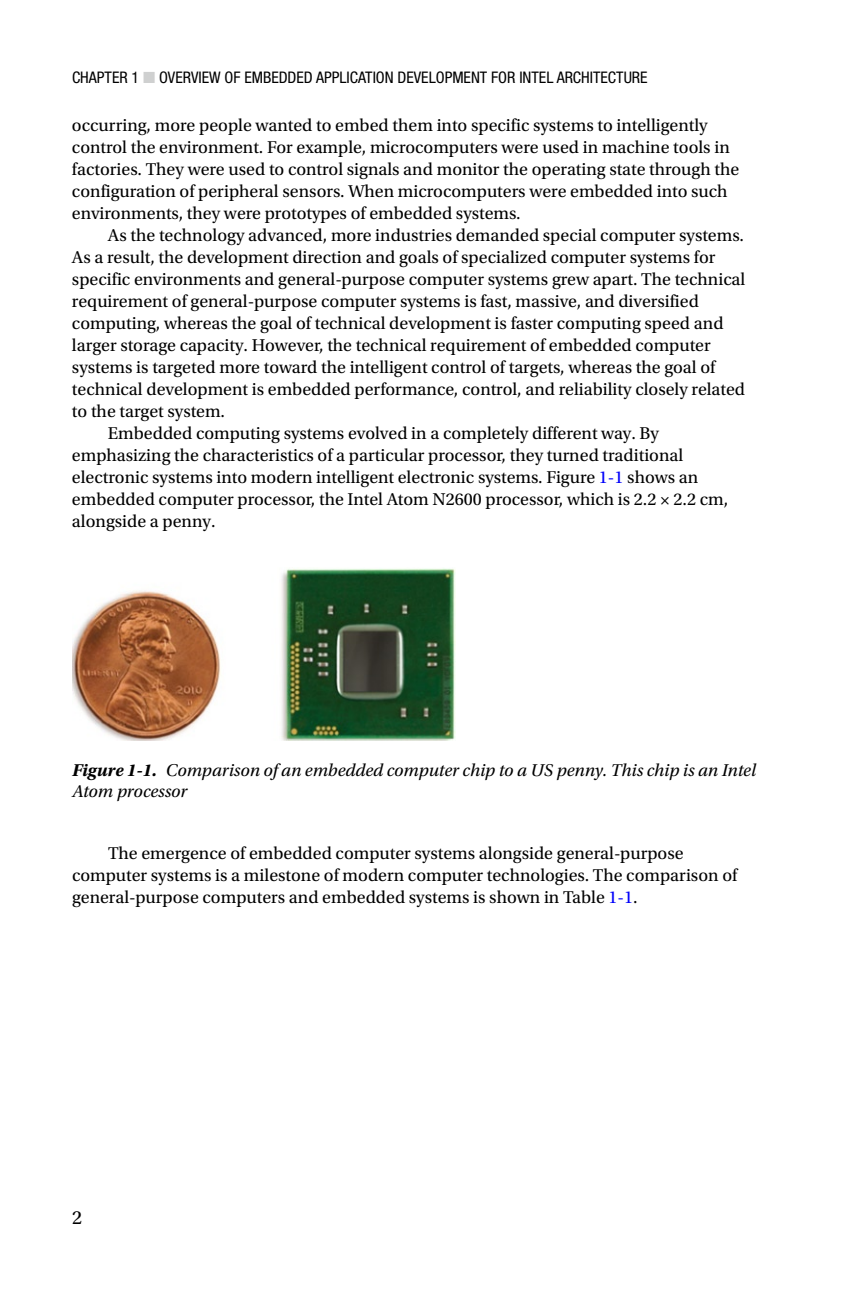
<style>
.page{position:relative;width:864px;height:1296px;background:#fff}
.page>*{position:absolute;margin:0;border:0;box-sizing:border-box;transform-origin:0 0}
.t1{font:20px "Utopia Std";color:#000}
.t2{font:18px/22px "Utopia Std";color:#000}
.t3{font:italic 18px/21px "Utopia Std";color:#000}
.t4{font:condensed 16px "Helvetica Neue";color:#000}
.s1{color:#cfd0d0}
.s2{color:#0000fa}
.s3{font-weight:700}
</style>
<div class="page">
<img style="left:72px;top:568px;width:384px;height:172px">
<p class="t4" style="left:72px;top:69px;width:577px">CHAPTER 1 <span class="s1">■</span> OVERVIEW OF EMBEDDED APPLICATION DEVELOPMENT FOR INTEL ARCHITECTURE</p>
<p class="t2" style="left:72px;top:115px;width:669px">occurring, more people wanted to embed them into specific systems to intelligently control the environment. For example, microcomputers were used in machine tools in factories. They were used to control signals and monitor the operating state through the configuration of peripheral sensors. When microcomputers were embedded into such environments, they were prototypes of embedded systems.</p>
<p class="t2" style="left:108px;top:225px;width:638px">As the technology advanced, more industries demanded special computer systems.</p>
<p class="t2" style="left:72px;top:247px;width:645px">As a result, the development direction and goals of specialized computer systems for</p>
<p class="t2" style="left:72px;top:269px;width:675px">specific environments and general-purpose computer systems grew apart. The technical</p>
<p class="t2" style="left:72px;top:291px;width:629px">requirement of general-purpose computer systems is fast, massive, and diversified</p>
<p class="t2" style="left:72px;top:313px;width:653px">computing, whereas the goal of technical development is faster computing speed and</p>
<p class="t2" style="left:72px;top:335px;width:640px">larger storage capacity. However, the technical requirement of embedded computer</p>
<p class="t2" style="left:72px;top:357px;width:645px">systems is targeted more toward the intelligent control of targets, whereas the goal of</p>
<p class="t2" style="left:72px;top:379px;width:675px">technical development is embedded performance, control, and reliability closely related</p>
<p class="t2" style="left:72px;top:401px;width:155px">to the target system.</p>
<p class="t2" style="left:108px;top:423px;width:553px">Embedded computing systems evolved in a completely different way. By</p>
<p class="t2" style="left:72px;top:445px;width:613px">emphasizing the characteristics of a particular processor, they turned traditional</p>
<p class="t2" style="left:72px;top:467px;width:628px">electronic systems into modern intelligent electronic systems. Figure <span class="s2">1-1</span> shows an</p>
<p class="t2" style="left:72px;top:489px;width:658px">embedded computer processor, the Intel Atom N2600 processor, which is 2.2 × 2.2 cm,</p>
<p class="t2" style="left:72px;top:511px;width:145px">alongside a penny.</p>
<p class="t3" style="left:72px;top:759px;width:685px"><span class="s3">Figure 1-1.</span> Comparison of an embedded computer chip to a US penny. This chip is an Intel<br>Atom processor</p>
<p class="t2" style="left:72px;top:843px;width:667px;text-indent:36px">The emergence of embedded computer systems alongside general-purpose computer systems is a milestone of modern computer technologies. The comparison of general-purpose computers and embedded systems is shown in Table <span class="s2">1-1</span>.</p>
<p class="t1" style="left:72px;top:1207px;width:11px">2</p>
</div>
